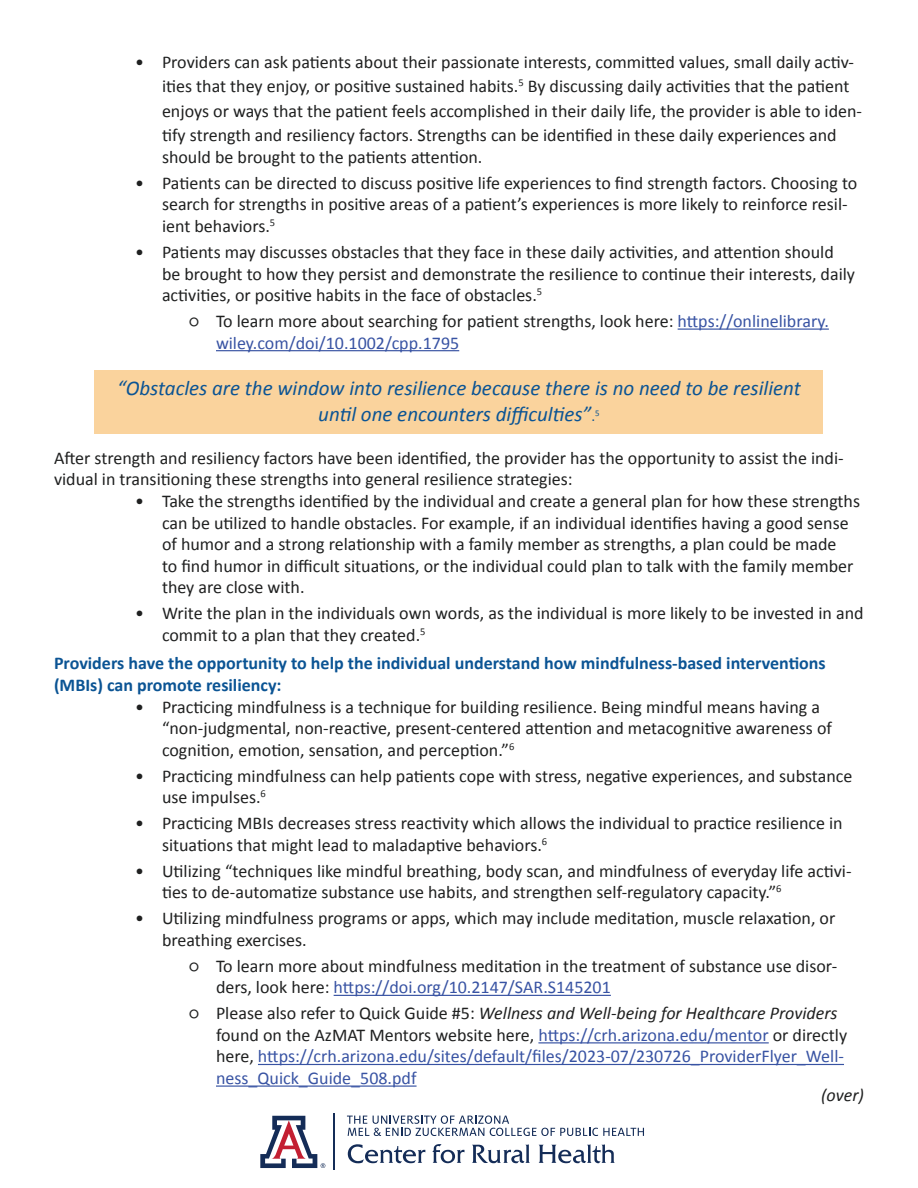
<style>
.page{position:relative;width:918px;height:1188px;background:#fff}
.page>*{position:absolute;margin:0;border:0;box-sizing:border-box;transform-origin:0 0}
.t1{font:italic 21px "Calibri";color:#0b5494}
.t2{font:18px/21.6px "Calibri";color:#1f2020}
.t3{font:18px/21.6px "Calibri";color:#3853a3}
.t4{font:700 18px/21.6px "Calibri";color:#0b5494}
.t5{font:italic 18px "Calibri";color:#1f2020}
.t6{font:15px "Calibri";color:#0b5494}
.t7{font:8.7px "Calibri";color:#0b5494}
.s1{color:#3853a3}
.s2{color:#1f2020}
.s3{font-style:italic;color:#1f2020}
</style>
<div class="page">
<hr style="left:333px;top:1114px;width:1px;height:56px;background:#142c57">
<div style="left:95px;top:370px;width:728px;height:64px;background:#fad39d"></div>
<hr style="left:678px;top:329px;width:151px;height:1px;background:#3853a3">
<hr style="left:216px;top:350px;width:243px;height:1px;background:#3853a3">
<hr style="left:334px;top:995px;width:277px;height:1px;background:#3853a3">
<hr style="left:538px;top:1042px;width:231px;height:1px;background:#3853a3">
<hr style="left:258px;top:1064px;width:586px;height:1px;background:#3853a3">
<hr style="left:216px;top:1086px;width:201px;height:1px;background:#3853a3">
<svg style="left:260px;top:1116px;width:65px;height:52px"></svg>
<svg style="left:347px;top:1115px;width:297px;height:21px"></svg>
<svg style="left:348px;top:1144px;width:77px;height:19px"></svg>
<svg style="left:432px;top:1144px;width:32px;height:19px"></svg>
<svg style="left:472px;top:1144px;width:58px;height:19px"></svg>
<svg style="left:539px;top:1144px;width:76px;height:19px"></svg>
<p class="t2" style="left:162px;top:49px;width:702px;line-height:24.6px;text-indent:-27px">• Providers can ask patients about their passionate interests, committed values, small daily activ&shy;ities that they enjoy, or positive sustained habits.<sup>5</sup> By discussing daily activities that the patient enjoys or ways that the patient feels accomplished in their daily life, the provider is able to iden&shy;tify strength and resiliency factors. Strengths can be identified in these daily experiences and</p>
<p class="t2" style="left:162px;top:146px;width:322px">should be brought to the patients attention.</p>
<p class="t2" style="left:162px;top:172px;width:697px;text-indent:-27px">• Patients can be directed to discuss positive life experiences to find strength factors. Choosing to search for strengths in positive areas of a patient’s experiences is more likely to reinforce resil&shy;ient behaviors.<sup>5</sup></p>
<p class="t2" style="left:162px;top:241px;width:695px;text-indent:-27px">• Patients may discusses obstacles that they face in these daily activities, and attention should be brought to how they persist and demonstrate the resilience to continue their interests, daily activities, or positive habits in the face of obstacles.<sup>5</sup></p>
<p class="t2" style="left:216px;top:310px;width:614px;text-indent:-27px">○ To learn more about searching for patient strengths, look here: <span class="s1">https://onlinelibrary. wiley.com/doi/10.1002/cpp.1795</span></p>
<p class="t1" style="left:117px;top:374px;width:685px">“Obstacles are the window into resilience because there is no need to be resilient</p>
<p class="t1" style="left:318px;top:399px;width:275px">until one encounters difficulties”</p>
<p class="t7" style="left:595px;top:407px;width:6px">5</p>
<p class="t6" style="left:591px;top:406px;width:5px">.</p>
<p class="t2" style="left:54px;top:447px;width:791px">After strength and resiliency factors have been identified, the provider has the opportunity to assist the indi&shy;vidual in transitioning these strengths into general resilience strategies:</p>
<p class="t2" style="left:162px;top:490px;width:700px;text-indent:-27px">• Take the strengths identified by the individual and create a general plan for how these strengths can be utilized to handle obstacles. For example, if an individual identifies having a good sense of humor and a strong relationship with a family member as strengths, a plan could be made<br>to find humor in difficult situations, or the individual could plan to talk with the family member they are close with.</p>
<p class="t2" style="left:162px;top:603px;width:703px;text-indent:-27px">• Write the plan in the individuals own words, as the individual is more likely to be invested in and commit to a plan that they created.<sup>5</sup></p>
<h2 class="t4" style="left:54px;top:653px;width:773px">Providers have the opportunity to help the individual understand how mindfulness-based interventions (MBIs) can promote resiliency:</h2>
<p class="t2" style="left:162px;top:696px;width:672px;text-indent:-27px">• Practicing mindfulness is a technique for building resilience. Being mindful means having a “non-judgmental, non-reactive, present-centered attention and metacognitive awareness of cognition, emotion, sensation, and perception.”<sup>6</sup></p>
<p class="t2" style="left:162px;top:765px;width:692px;text-indent:-27px">• Practicing mindfulness can help patients cope with stress, negative experiences, and substance use impulses.<sup>6</sup></p>
<p class="t2" style="left:162px;top:812px;width:682px;text-indent:-27px">• Practicing MBIs decreases stress reactivity which allows the individual to practice resilience in situations that might lead to maladaptive behaviors.<sup>6</sup></p>
<p class="t2" style="left:162px;top:860px;width:691px;text-indent:-27px">• Utilizing “techniques like mindful breathing, body scan, and mindfulness of everyday life activi&shy;ties to de-automatize substance use habits, and strengthen self-regulatory capacity.”<sup>6</sup></p>
<p class="t2" style="left:162px;top:907px;width:675px;text-indent:-27px">• Utilizing mindfulness programs or apps, which may include meditation, muscle relaxation, or breathing exercises.</p>
<p class="t2" style="left:216px;top:955px;width:623px;text-indent:-27px">○ To learn more about mindfulness meditation in the treatment of substance use disor&shy;ders, look here: <span class="s1">https://doi.org/10.2147/SAR.S145201</span></p>
<p class="t3" style="left:216px;top:1003px;width:633px;text-indent:-27px"><span class="s2">○ Please also refer to Quick Guide #5:</span> <span class="s3">Wellness and Well-being for Healthcare Providers </span><span class="s2">found on the AzMAT Mentors website here,</span> https://crh.arizona.edu/mentor <span class="s2">or directly here,</span> https://crh.arizona.edu/sites/default/files/2023-07/230726_ProviderFlyer_Well&shy;ness_Quick_Guide_508.pdf</p>
<p class="t5" style="left:821px;top:1083px;width:44px">(over)</p>
</div>
